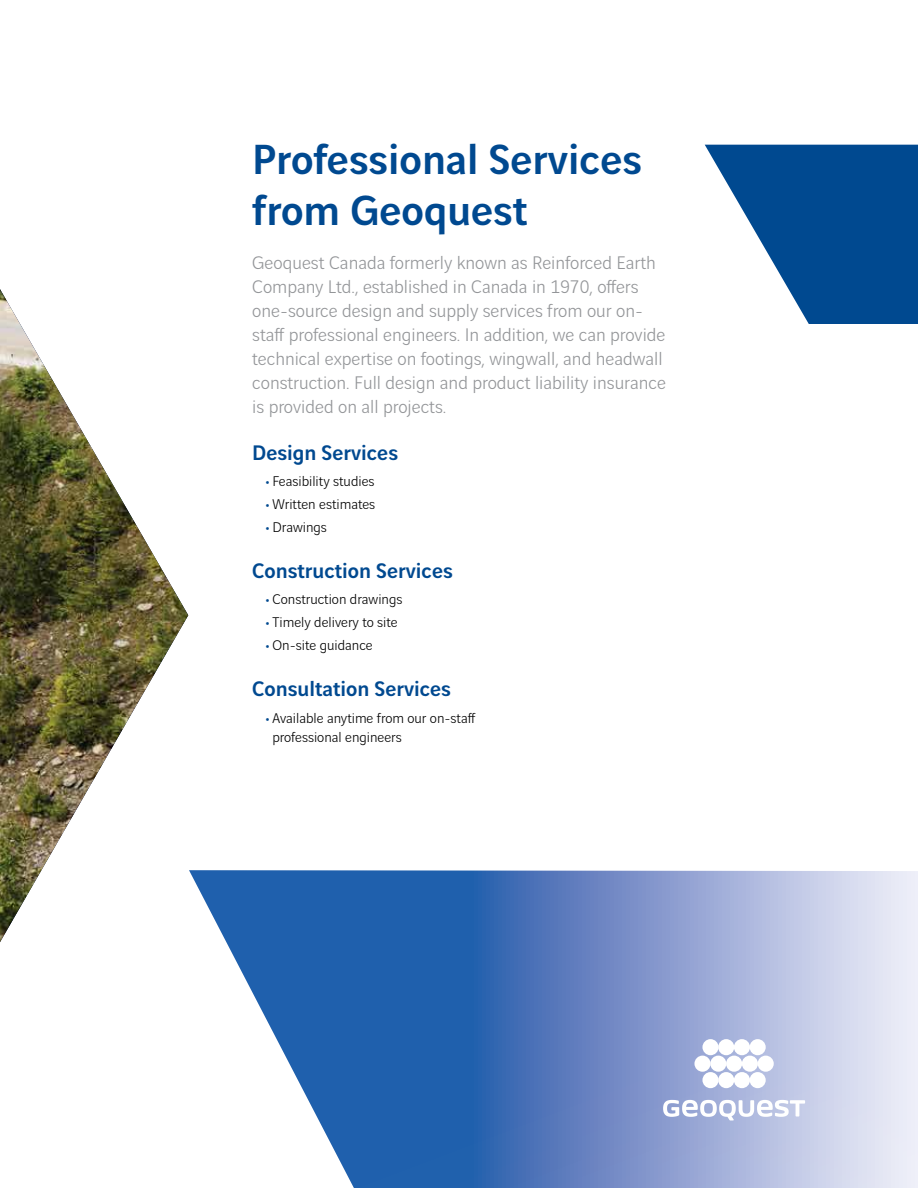
<style>
.page{position:relative;width:918px;height:1188px;background:#fff}
.page>*{position:absolute;margin:0;border:0;box-sizing:border-box;transform-origin:0 0}
.t1{font:500 45px/51px "Vinci Sans";color:#004990}
.t2{font:500 22.5px "Vinci Sans";color:#004990}
.t3{font:300 19.5px/24px "Vinci Sans";color:#939598}
.t4{font:300 15px/19.5px "Vinci Sans";color:#000}
.s1{font-weight:500;color:#004990}
</style>
<div class="page">
<img style="left:0;top:289px;width:188px;height:653px">
<svg style="left:189px;top:870px;width:729px;height:318px;background:#7f9ccd"></svg>
<svg style="left:705px;top:145px;width:213px;height:179px"></svg>
<div style="left:750px;top:1039px;width:16px;height:16px;background:#fff;border-radius:50%"></div>
<div style="left:758px;top:1056px;width:16px;height:16px;background:#fff;border-radius:50%"></div>
<div style="left:742px;top:1056px;width:16px;height:16px;background:#fff;border-radius:50%"></div>
<div style="left:726px;top:1056px;width:16px;height:16px;background:#fff;border-radius:50%"></div>
<div style="left:710px;top:1056px;width:16px;height:16px;background:#fff;border-radius:50%"></div>
<div style="left:694px;top:1056px;width:17px;height:16px;background:#fff;border-radius:50%"></div>
<div style="left:734px;top:1039px;width:16px;height:16px;background:#fff;border-radius:50%"></div>
<div style="left:718px;top:1039px;width:16px;height:16px;background:#fff;border-radius:50%"></div>
<div style="left:702px;top:1039px;width:17px;height:16px;background:#fff;border-radius:50%"></div>
<div style="left:750px;top:1072px;width:16px;height:16px;background:#fff;border-radius:50%"></div>
<div style="left:734px;top:1072px;width:16px;height:16px;background:#fff;border-radius:50%"></div>
<div style="left:718px;top:1072px;width:16px;height:16px;background:#fff;border-radius:50%"></div>
<div style="left:702px;top:1072px;width:17px;height:16px;background:#fff;border-radius:50%"></div>
<svg style="left:663px;top:1100px;width:142px;height:20px"></svg>
<h1 class="t1" style="left:252px;top:130px;width:391px">Professional Services from Geoquest</h1>
<p class="t3" style="left:252px;top:249px;width:415px">Geoquest Canada formerly known as Reinforced Earth Company Ltd., established in Canada in 1970, offers one-source design and supply services from our on&shy;staff professional engineers. In addition, we can provide technical expertise on footings, wingwall, and headwall construction. Full design and product liability insurance is provided on all projects.</p>
<p class="t2" style="left:252px;top:435px;width:147px">Design Services</p>
<p class="t4" style="left:266px;top:470px;width:110px"><span class="s1">•</span> Feasibility studies</p>
<p class="t4" style="left:266px;top:493px;width:111px"><span class="s1">•</span> Written estimates</p>
<p class="t4" style="left:266px;top:516px;width:63px"><span class="s1">•</span> Drawings</p>
<p class="t2" style="left:252px;top:553px;width:202px">Construction Services</p>
<p class="t4" style="left:266px;top:588px;width:138px"><span class="s1">•</span> Construction drawings</p>
<p class="t4" style="left:266px;top:611px;width:133px"><span class="s1">•</span> Timely delivery to site</p>
<p class="t4" style="left:266px;top:634px;width:108px"><span class="s1">•</span> On-site guidance</p>
<p class="t2" style="left:252px;top:672px;width:200px">Consultation Services</p>
<p class="t4" style="left:273px;top:707px;width:205px;text-indent:-7px"><span class="s1">•</span> Available anytime from our on-staff professional engineers</p>
</div>
